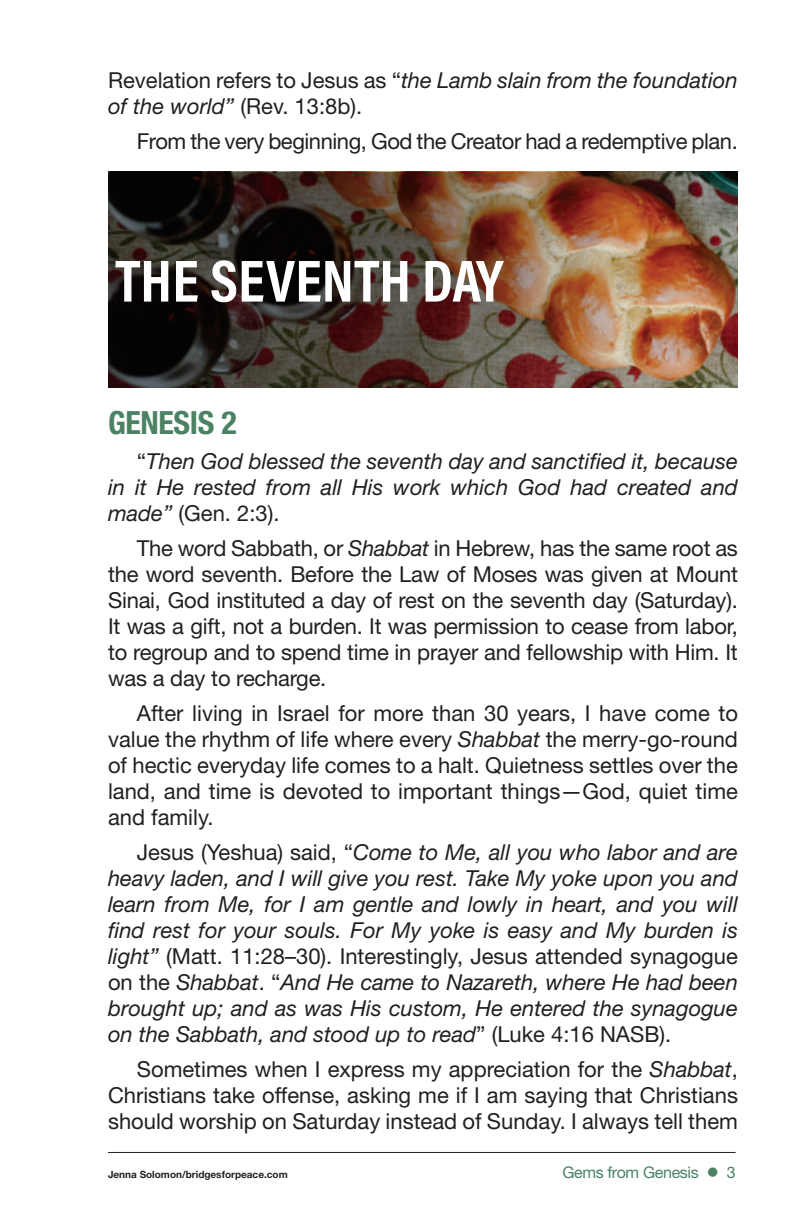
<style>
.page{position:relative;width:792px;height:1224px;background:#fff}
.page>*{position:absolute;margin:0;border:0;box-sizing:border-box;transform-origin:0 0}
.t1{font:60px "Acumin Variable Concept";color:#fff}
.t2{font:700 condensed 32px "Helvetica Neue LT Std";letter-spacing:-.01em;color:#4c8264}
.t3{font:22px/26px "Helvetica Neue LT Std";letter-spacing:-.01em;color:#231f20;text-align:justify}
.t4{font:italic 22px/26px "Helvetica Neue LT Std";color:#231f20;text-align:justify}
.t5{font:16px "Helvetica Neue LT Std";letter-spacing:-.02em;color:#4c8264}
.t6{font:700 10px "Helvetica Neue LT Std";color:#231f20}
.s1{font-style:normal}
.s2{font-style:italic}
</style>
<div class="page">
<hr style="left:108px;top:1152px;width:628px;height:1px;background:#231f20">
<img style="left:684px;top:172px;width:54px;height:216px">
<img style="left:108px;top:172px;width:576px;height:216px">
<p class="t4" style="left:108px;top:67px;width:631px"><span class="s1">Revelation refers to Jesus as “</span>the Lamb slain from the foundation of the world” <span class="s1">(Rev. 13:8b).</span></p>
<p class="t3" style="left:137px;top:128px;width:603px">From the very beginning, God the Creator had a redemptive plan.</p>
<h1 class="t1" style="left:115px;top:239px;width:390px">THE SEVENTH DAY</h1>
<h2 class="t2" style="left:108px;top:404px;width:130px">GENESIS 2</h2>
<p class="t4" style="left:108px;top:448px;width:631px;text-indent:29px"><span class="s1">“</span>Then God blessed the seventh day and sanctified it, because in it He rested from all His work which God had created and made” <span class="s1">(Gen. 2:3).</span></p>
<p class="t3" style="left:108px;top:535px;width:632px;text-indent:29px">The word Sabbath, or <span class="s2">Shabbat</span> in Hebrew, has the same root as the word seventh. Before the Law of Moses was given at Mount Sinai, God instituted a day of rest on the seventh day (Saturday).<br>It was a gift, not a burden. It was permission to cease from labor, to regroup and to spend time in prayer and fellowship with Him. It was a day to recharge.</p>
<p class="t3" style="left:108px;top:700px;width:632px;text-indent:29px">After living in Israel for more than 30 years, I have come to value the rhythm of life where every <span class="s2">Shabbat</span> the merry-go-round of hectic everyday life comes to a halt. Quietness settles over the land, and time is devoted to important things—God, quiet time and family.</p>
<p class="t4" style="left:108px;top:839px;width:632px;text-indent:29px"><span class="s1">Jesus (Yeshua) said, “</span>Come to Me, all you who labor and are heavy laden, and I will give you rest. Take My yoke upon you and learn from Me, for I am gentle and lowly in heart, and you will find rest for your souls. For My yoke is easy and My burden is light” <span class="s1">(Matt. 11:28–30). Interestingly, Jesus attended synagogue on the</span> Shabbat<span class="s1">. “</span>And He came to Nazareth, where He had been brought up; and as was His custom, He entered the synagogue on the Sabbath, and stood up to read<span class="s1">” (Luke 4:16 NASB).</span></p>
<p class="t3" style="left:108px;top:1056px;width:632px;text-indent:29px">Sometimes when I express my appreciation for the <span class="s2">Shabbat</span>, Christians take offense, asking me if I am saying that Christians should worship on Saturday instead of Sunday. I always tell them</p>
<p class="t6" style="left:108px;top:1168px;width:181px">Jenna Solomon/bridgesforpeace.com</p>
<p class="t5" style="left:562px;top:1163px;width:175px">Gems from Genesis ● 3</p>
</div>
